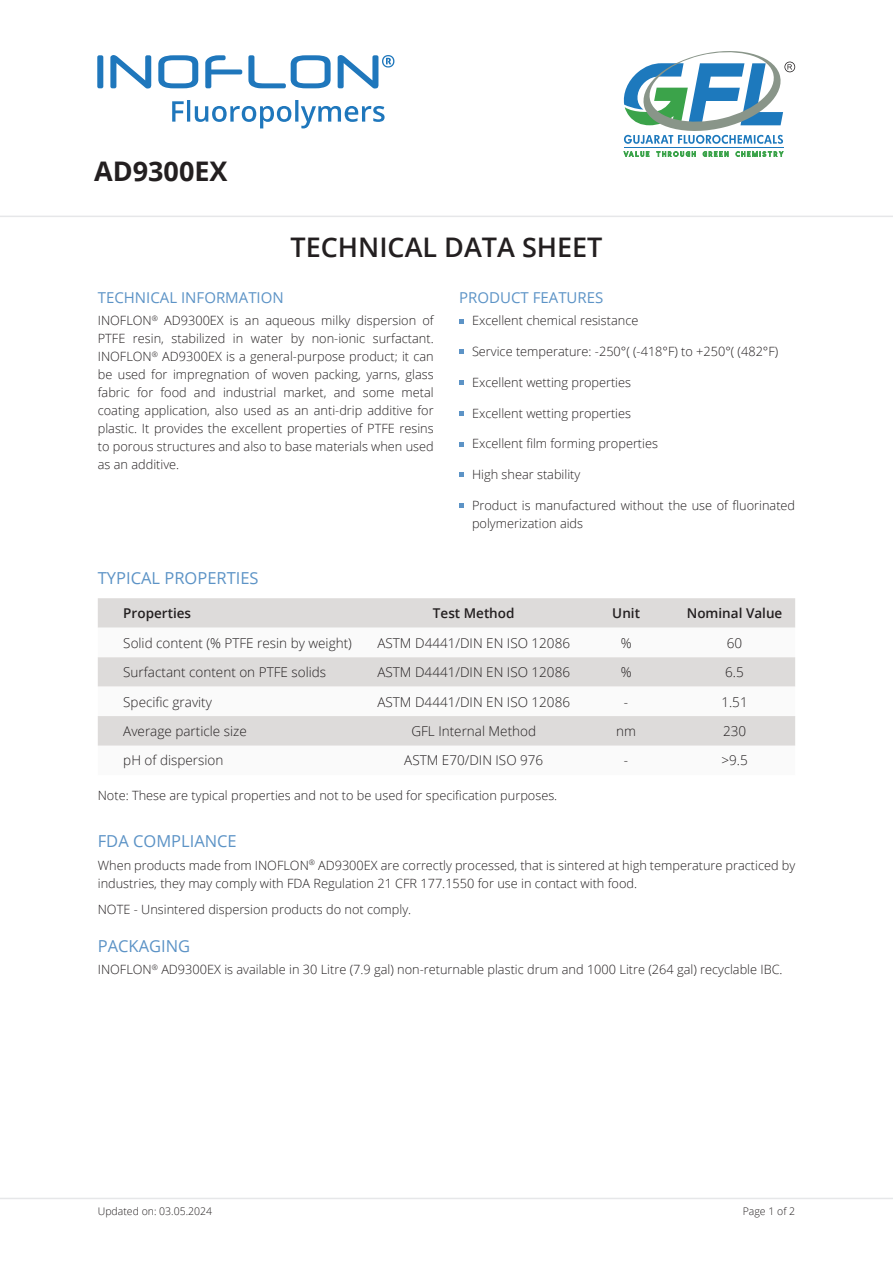
<style>
.page{position:relative;width:893px;height:1263px;background:#fff}
.page>*{position:absolute;margin:0;border:0;box-sizing:border-box;transform-origin:0 0}
.t1{font:600 27px "Open Sans";color:#231f20}
.t2{font:700 27px "Open Sans";color:#231f20}
.t3{font:16.5px "Open Sans";color:#5c93c6}
.t4{font:15px "Open Sans";color:#5c93c6}
.t5{font:300 13.5px "Open Sans";color:#231f20}
.t6{font:600 13.5px "Open Sans";color:#231f20}
.t7{font:300 12.75px/18px "Open Sans";color:#231f20}
.t8{font:300 10.5px "Open Sans";color:#231f20}
</style>
<div class="page">
<hr style="left:0;top:216px;width:893px;height:1px;background:#e6e7e9">
<hr style="left:0;top:1198px;width:893px;height:1px;background:#e6e7e9">
<svg style="left:172px;top:100px;width:213px;height:28px"></svg>
<svg style="left:97px;top:55px;width:297px;height:34px"></svg>
<svg style="left:623px;top:151px;width:160px;height:6px"></svg>
<hr style="left:624px;top:147px;width:159px;height:1px;background:#1d79bd">
<svg style="left:623px;top:51px;width:172px;height:93px"></svg>
<svg style="left:459px;top:319px;width:5px;height:5px"></svg>
<svg style="left:459px;top:349px;width:5px;height:5px"></svg>
<svg style="left:459px;top:380px;width:5px;height:5px"></svg>
<svg style="left:459px;top:411px;width:5px;height:5px"></svg>
<svg style="left:459px;top:442px;width:5px;height:5px"></svg>
<svg style="left:459px;top:472px;width:5px;height:5px"></svg>
<svg style="left:459px;top:503px;width:5px;height:5px"></svg>
<div style="left:98px;top:598px;width:697px;height:89px;background:#dddbda"></div>
<svg style="left:98px;top:628px;width:697px;height:29px"></svg>
<svg style="left:98px;top:745px;width:697px;height:1px"></svg>
<div style="left:98px;top:716px;width:697px;height:29px;background:#dddbda"></div>
<h1 class="t2" style="left:94px;top:152px;width:135px">AD9300EX</h1>
<h1 class="t1" style="left:290px;top:228px;width:314px">TECHNICAL DATA SHEET</h1>
<p class="t4" style="left:98px;top:287px;width:188px">TECHNICAL INFORMATION</p>
<p class="t7" style="left:98px;top:311px;width:337px;text-align:justify">INOFLON<sup>®</sup> AD9300EX is an aqueous milky dispersion of PTFE resin, stabilized in water by non-ionic surfactant.<br>INOFLON<sup>®</sup> AD9300EX is a general-purpose product; it can be used for impregnation of woven packing, yarns, glass fabric for food and industrial market, and some metal coating application, also used as an anti-drip additive for plastic. It provides the excellent properties of PTFE resins to porous structures and also to base materials when used as an additive.</p>
<p class="t4" style="left:459px;top:287px;width:146px">PRODUCT FEATURES</p>
<p class="t7" style="left:472px;top:311px;width:168px">Excellent chemical resistance</p>
<p class="t7" style="left:472px;top:342px;width:308px">Service temperature: -250°( (-418°F) to +250°( (482°F)</p>
<p class="t7" style="left:472px;top:373px;width:161px">Excellent wetting properties</p>
<p class="t7" style="left:472px;top:404px;width:161px">Excellent wetting properties</p>
<p class="t7" style="left:472px;top:434px;width:188px">Excellent film forming properties</p>
<p class="t7" style="left:472px;top:465px;width:110px">High shear stability</p>
<p class="t7" style="left:472px;top:496px;width:325px">Product is manufactured without the use of fluorinated polymerization aids</p>
<p class="t3" style="left:98px;top:566px;width:162px">TYPICAL PROPERTIES</p>
<p class="t6" style="left:123px;top:604px;width:69px">Properties</p>
<p class="t6" style="left:433px;top:604px;width:83px">Test Method</p>
<p class="t6" style="left:612px;top:604px;width:29px">Unit</p>
<p class="t6" style="left:687px;top:604px;width:97px">Nominal Value</p>
<p class="t5" style="left:123px;top:633px;width:230px">Solid content (% PTFE resin by weight)</p>
<p class="t5" style="left:377px;top:633px;width:194px">ASTM D4441/DIN EN ISO 12086</p>
<p class="t5" style="left:621px;top:633px;width:12px">%</p>
<p class="t5" style="left:727px;top:633px;width:17px">60</p>
<p class="t5" style="left:123px;top:663px;width:204px">Surfactant content on PTFE solids</p>
<p class="t5" style="left:377px;top:663px;width:194px">ASTM D4441/DIN EN ISO 12086</p>
<p class="t5" style="left:621px;top:663px;width:12px">%</p>
<p class="t5" style="left:725px;top:663px;width:20px">6.5</p>
<p class="t5" style="left:123px;top:692px;width:90px">Specific gravity</p>
<p class="t5" style="left:377px;top:692px;width:194px">ASTM D4441/DIN EN ISO 12086</p>
<p class="t5" style="left:624px;top:692px;width:6px">-</p>
<p class="t5" style="left:721px;top:692px;width:28px">1.51</p>
<p class="t5" style="left:123px;top:722px;width:125px">Average particle size</p>
<p class="t5" style="left:411px;top:722px;width:126px">GFL Internal Method</p>
<p class="t5" style="left:616px;top:722px;width:21px">nm</p>
<p class="t5" style="left:723px;top:722px;width:25px">230</p>
<p class="t5" style="left:123px;top:751px;width:102px">pH of dispersion</p>
<p class="t5" style="left:404px;top:751px;width:141px">ASTM E70/DIN ISO 976</p>
<p class="t5" style="left:624px;top:751px;width:6px">-</p>
<p class="t5" style="left:721px;top:751px;width:28px">&gt;9.5</p>
<p class="t7" style="left:98px;top:786px;width:461px">Note: These are typical properties and not to be used for specification purposes.</p>
<p class="t3" style="left:98px;top:830px;width:141px">FDA COMPLIANCE</p>
<p class="t7" style="left:98px;top:855px;width:699px">When products made from INOFLON<sup>®</sup> AD9300EX are correctly processed, that is sintered at high temperature practiced by industries, they may comply with FDA Regulation 21 CFR 177.1550 for use in contact with food.</p>
<p class="t7" style="left:98px;top:900px;width:315px">NOTE - Unsintered dispersion products do not comply.</p>
<p class="t3" style="left:98px;top:934px;width:94px">PACKAGING</p>
<p class="t7" style="left:98px;top:960px;width:686px">INOFLON<sup>®</sup> AD9300EX is available in 30 Litre (7.9 gal) non-returnable plastic drum and 1000 Litre (264 gal) recyclable IBC.</p>
<p class="t8" style="left:98px;top:1204px;width:116px">Updated on: 03.05.2024</p>
<p class="t8" style="left:743px;top:1204px;width:54px">Page 1 of 2</p>
</div>
